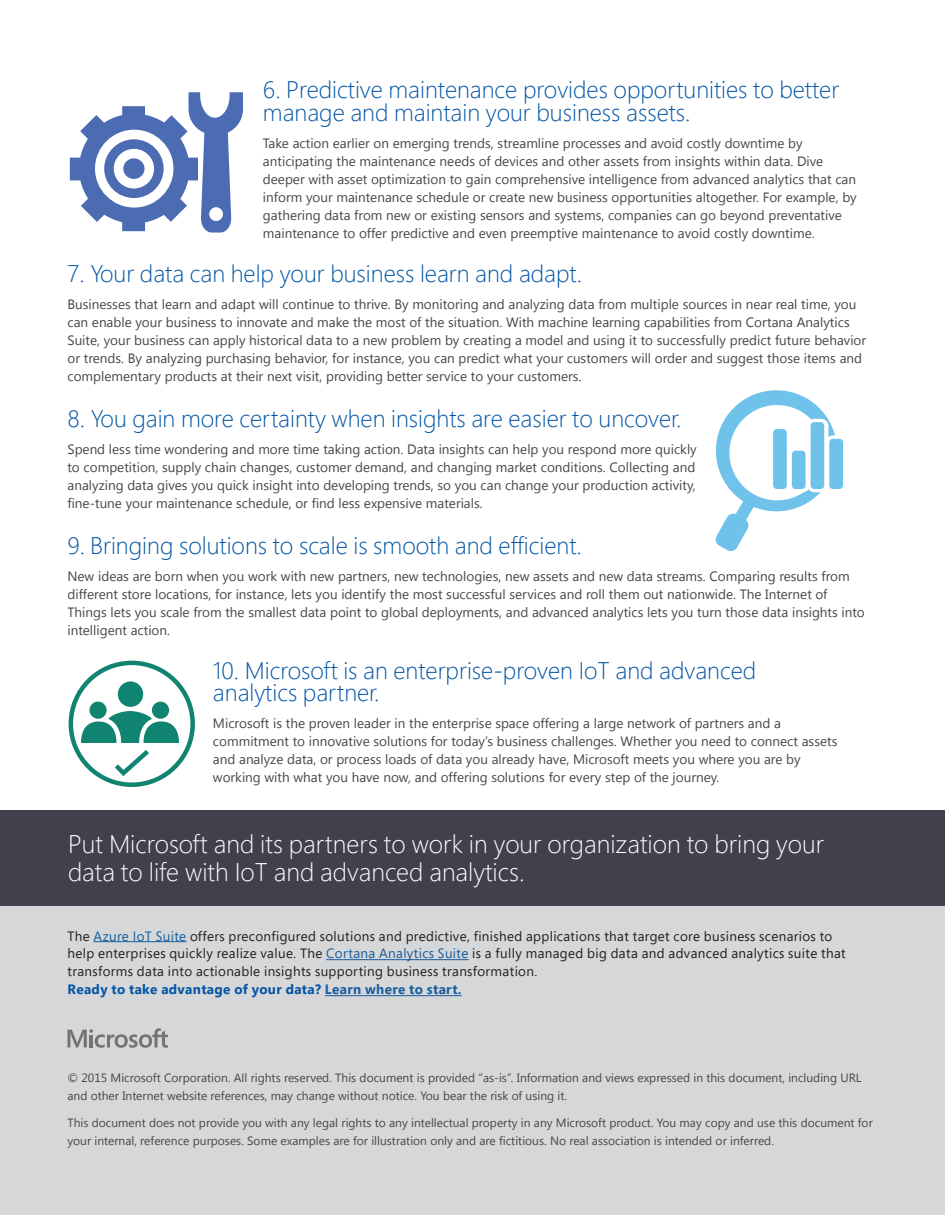
<style>
.page{position:relative;width:945px;height:1215px;background:#fff}
.page>*{position:absolute;margin:0;border:0;box-sizing:border-box;transform-origin:0 0}
.t1{font:300 25.5px/28.5px "Segoe Pro";color:#fff}
.t2{font:300 24px/22.5px "Segoe Pro";color:#0154a6}
.t3{font:13.5px/18px "Segoe UI";color:#454647}
.t4{font:13.5px/18px "Segoe Pro";letter-spacing:.025em;color:#231f20}
.t5{font:12px/18px "Segoe UI";color:#454647}
.s1{color:#175d9e}
.s2{font-weight:700;color:#0154a6}
.s3{font-weight:700;color:#175d9e}
</style>
<div class="page">
<div style="left:0;top:888px;width:944px;height:327px;background:#d6d7d8"></div>
<div style="left:0;top:811px;width:944px;height:95px;background:#41414d"></div>
<hr style="left:94px;top:941px;width:93px;height:1px;background:#175d9e">
<hr style="left:326px;top:959px;width:143px;height:1px;background:#175d9e">
<hr style="left:325px;top:995px;width:137px;height:1px;background:#175d9e">
<svg style="left:70px;top:92px;width:173px;height:141px"></svg>
<svg style="left:67px;top:1028px;width:101px;height:20px"></svg>
<svg style="left:68px;top:660px;width:127px;height:127px"></svg>
<svg style="left:715px;top:390px;width:120px;height:162px"></svg>
<div style="left:829px;top:439px;width:14px;height:50px;background:#6fc2e9;border-radius:4px"></div>
<h2 class="t2" style="left:263px;top:78px;width:578px">6. Predictive maintenance provides opportunities to better manage and maintain your business assets.</h2>
<p class="t3" style="left:263px;top:133px;width:595px">Take action earlier on emerging trends, streamline processes and avoid costly downtime by anticipating the maintenance needs of devices and other assets from insights within data. Dive deeper with asset optimization to gain comprehensive intelligence from advanced analytics that can inform your maintenance schedule or create new business opportunities altogether. For example, by gathering data from new or existing sensors and systems, companies can go beyond preventative maintenance to offer predictive and even preemptive maintenance to avoid costly downtime.</p>
<h2 class="t2" style="left:68px;top:262px;width:516px">7. Your data can help your business learn and adapt.</h2>
<p class="t3" style="left:68px;top:295px;width:800px">Businesses that learn and adapt will continue to thrive. By monitoring and analyzing data from multiple sources in near real time, you can enable your business to innovate and make the most of the situation. With machine learning capabilities from Cortana Analytics Suite, your business can apply historical data to a new problem by creating a model and using it to successfully predict future behavior or trends. By analyzing purchasing behavior, for instance, you can predict what your customers will order and suggest those items and complementary products at their next visit, providing better service to your customers.</p>
<h2 class="t2" style="left:68px;top:407px;width:616px">8. You gain more certainty when insights are easier to uncover.</h2>
<p class="t3" style="left:68px;top:440px;width:631px;text-align:justify">Spend less time wondering and more time taking action. Data insights can help you respond more quickly to competition, supply chain changes, customer demand, and changing market conditions. Collecting and analyzing data gives you quick insight into developing trends, so you can change your production activity, fine-tune your maintenance schedule, or find less expensive materials.</p>
<h2 class="t2" style="left:68px;top:533px;width:516px">9. Bringing solutions to scale is smooth and efficient.</h2>
<p class="t3" style="left:68px;top:566px;width:799px">New ideas are born when you work with new partners, new technologies, new assets and new data streams. Comparing results from different store locations, for instance, lets you identify the most successful services and roll them out nationwide. The Internet of Things lets you scale from the smallest data point to global deployments, and advanced analytics lets you turn those data insights into intelligent action.</p>
<h2 class="t2" style="left:213px;top:658px;width:545px">10. Microsoft is an enterprise-proven IoT and advanced analytics partner.</h2>
<p class="t3" style="left:213px;top:714px;width:626px">Microsoft is the proven leader in the enterprise space offering a large network of partners and a commitment to innovative solutions for today’s business challenges. Whether you need to connect assets and analyze data, or process loads of data you already have, Microsoft meets you where you are by working with what you have now, and offering solutions for every step of the journey.</p>
<h1 class="t1" style="left:68px;top:829px;width:758px">Put Microsoft and its partners to work in your organization to bring your data to life with IoT and advanced analytics.</h1>
<p class="t4" style="left:68px;top:926px;width:780px">The <span class="s1">Azure IoT Suite</span> offers preconfigured solutions and predictive, finished applications that target core business scenarios to help enterprises quickly realize value. The <span class="s1">Cortana Analytics Suite</span> is a fully managed big data and advanced analytics suite that transforms data into actionable insights supporting business transformation.<br><span class="s2">Ready to take advantage of your data?</span> <span class="s3">Learn where to start.</span></p>
<p class="t5" style="left:68px;top:1069px;width:796px">© 2015 Microsoft Corporation. All rights reserved. This document is provided “as-is”. Information and views expressed in this document, including URL and other Internet website references, may change without notice. You bear the risk of using it.</p>
<p class="t5" style="left:68px;top:1114px;width:807px">This document does not provide you with any legal rights to any intellectual property in any Microsoft product. You may copy and use this document for your internal, reference purposes. Some examples are for illustration only and are fictitious. No real association is intended or inferred.</p>
</div>
